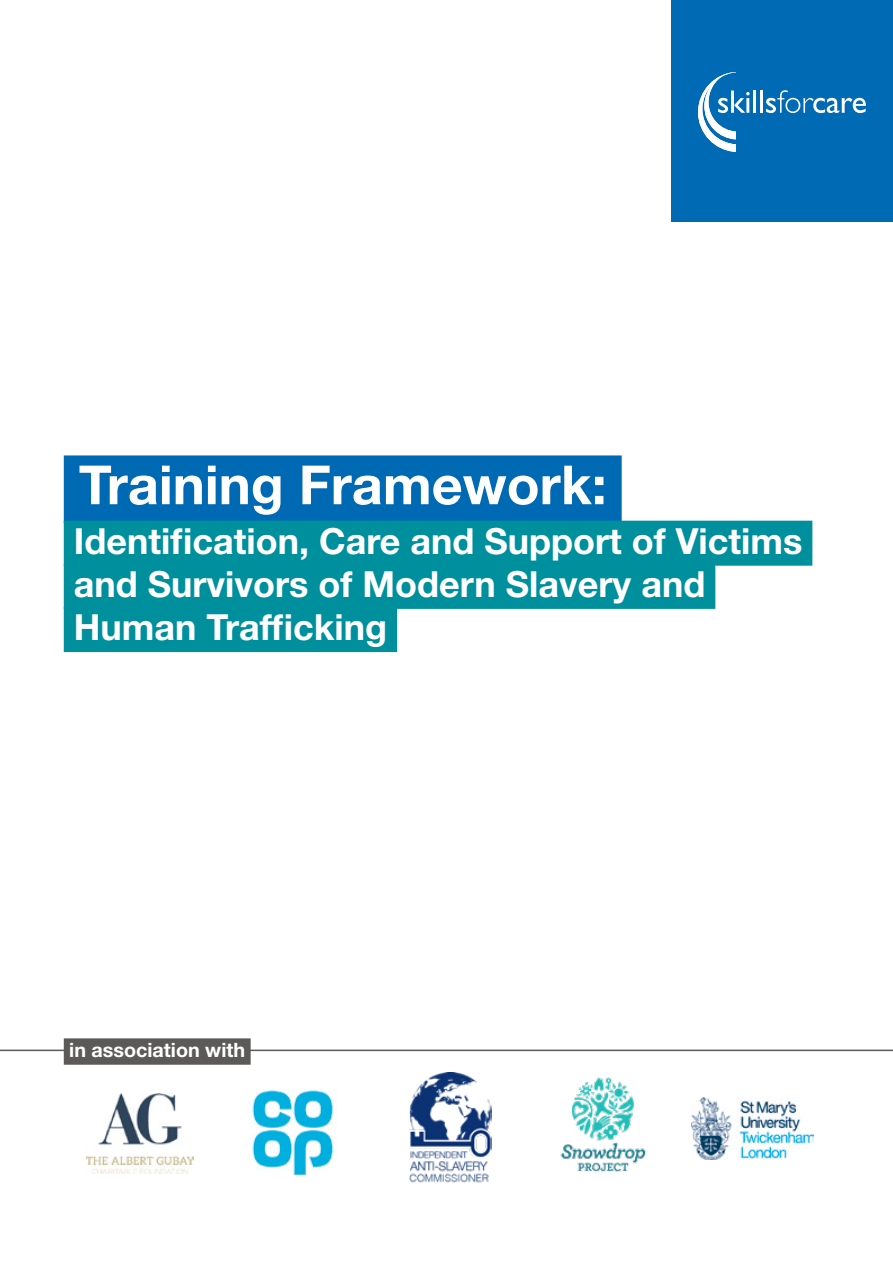
<style>
.page{position:relative;width:893px;height:1263px;background:#fff}
.page>*{position:absolute;margin:0;border:0;box-sizing:border-box;transform-origin:0 0}
.t1{font:700 54px "Helvetica Neue LT Std";color:#fff}
.t2{font:700 36px/43.2px "Helvetica Neue LT Std";color:#fff}
.t3{font:700 19.8px "Helvetica Neue LT Std";color:#fff}
</style>
<div class="page">
<hr style="left:0;top:1049px;width:893px;height:2px;background:#5c5a59">
<div style="left:672px;top:0;width:221px;height:221px;background:#006ab4"></div>
<svg style="left:698px;top:72px;width:52px;height:80px"></svg>
<hr style="left:746px;top:98px;width:3px;height:15px;background:#fff">
<hr style="left:753px;top:91px;width:3px;height:22px;background:#fff">
<hr style="left:760px;top:91px;width:3px;height:22px;background:#fff">
<svg style="left:766px;top:90px;width:100px;height:23px"></svg>
<div style="left:64px;top:455px;width:558px;height:68px;background:#0069b3"></div>
<div style="left:64px;top:521px;width:748px;height:45px;background:#008f9d"></div>
<div style="left:64px;top:564px;width:651px;height:45px;background:#008f9d"></div>
<div style="left:64px;top:607px;width:333px;height:45px;background:#008f9d"></div>
<div style="left:64px;top:1038px;width:187px;height:27px;background:#5c5a59"></div>
<img style="left:409px;top:1073px;width:83px;height:110px">
<img style="left:560px;top:1077px;width:86px;height:95px">
<img style="left:692px;top:1098px;width:122px;height:61px">
<img style="left:252px;top:1090px;width:82px;height:84px">
<img style="left:87px;top:1094px;width:107px;height:79px">
<h1 class="t1" style="left:79px;top:451px;width:529px">Training Framework:</h1>
<p class="t2" style="left:74px;top:518px;width:730px">Identification, Care and Support of Victims and Survivors of Modern Slavery and<br>Human Trafficking</p>
<p class="t3" style="left:69px;top:1038px;width:177px">in association with</p>
</div>
